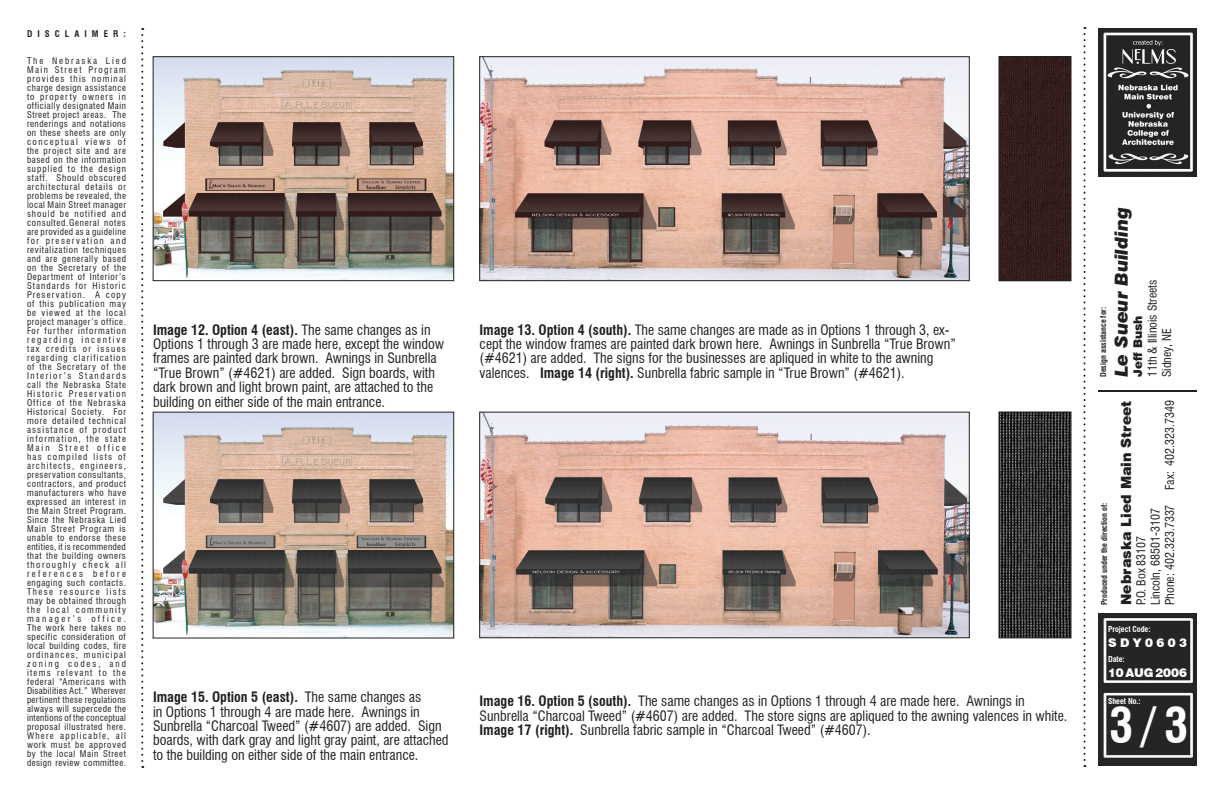
<style>
.page{position:relative;width:1224px;height:792px;background:#fff}
.page>*{position:absolute;margin:0;border:0;box-sizing:border-box;transform-origin:0 0}
.t1{font:700 condensed 48px "Swiss 721 BT";color:#fff}
.t2{font:italic 900 18px "Swiss 721 BT";color:#231f20}
.t3{font:condensed 14px/14.4px "Swiss 721 BT";color:#231f20}
.t4{font:900 14px "Swiss 721 BT";color:#231f20}
.t5{font:condensed 12px/14.4px "Swiss 721 BT";color:#231f20}
.t6{font:900 12px "Swiss 721 BT";color:#fff}
.t7{font:900 12px "Swiss 721 BT";color:#231f20}
.t8{font:900 12px "Swiss 721 BT";letter-spacing:.29em;color:#fff}
.t9{font:condensed 9px/9px "Swiss 721 BT";letter-spacing:.07em;color:#231f20;text-align:justify}
.t10{font:700 condensed 9px "Swiss 721 BT";letter-spacing:.565em;color:#231f20}
.t11{font:700 condensed 8px "Swiss 721 BT";color:#231f20}
.t12{font:700 condensed 8px "Swiss 721 BT";color:#fff}
.s1{font-weight:700}
</style>
<div class="page">
<img style="left:1098px;top:28px;width:99px;height:148px">
<svg style="left:1084px;top:27px;width:2px;height:740px"></svg>
<svg style="left:141px;top:28px;width:2px;height:740px"></svg>
<hr style="left:1098px;top:390px;width:99px;height:2px;background:#231f20">
<img style="left:1098px;top:613px;width:99px;height:153px">
<img style="left:1001px;top:414px;width:68px;height:222px">
<div style="left:999px;top:412px;width:72px;height:226px;border:1px solid #231f20"></div>
<img style="left:1001px;top:58px;width:68px;height:221px">
<div style="left:999px;top:56px;width:72px;height:225px;border:1px solid #231f20"></div>
<img style="left:155px;top:59px;width:297px;height:220px">
<div style="left:153px;top:57px;width:301px;height:224px;border:1px solid #231f20"></div>
<img style="left:482px;top:59px;width:485px;height:220px">
<div style="left:480px;top:57px;width:489px;height:224px;border:1px solid #231f20"></div>
<img style="left:155px;top:414px;width:297px;height:222px">
<img style="left:482px;top:414px;width:485px;height:222px">
<div style="left:480px;top:412px;width:489px;height:226px;border:1px solid #231f20"></div>
<p class="t10" style="left:27px;top:28px;width:101px">DISCLAIMER:</p>
<p class="t9" style="left:27px;top:56px;width:101px">The Nebraska Lied Main Street Program provides this nominal charge design assistance to property owners in officially designated Main Street project areas. The renderings and notations on these sheets are only conceptual views of the project site and are based on the information supplied to the design staff. Should obscured architectural details or problems be revealed, the local Main Street manager should be notified and consulted.General notes are provided as a guideline for preservation and revitalization techniques and are generally based on the Secretary of the Department of Interior’s Standards for Historic Preservation. A copy of this publication may be viewed at the local project manager’s office.<br>For further information regarding incentive tax credits or issues regarding clarification of the Secretary of the Interior’s Standards call the Nebraska State Historic Preservation Office of the Nebraska Historical Society. For more detailed technical assistance of product information, the state Main Street office has compiled lists of architects, engineers, preservation consultants, contractors, and product manufacturers who have expressed an interest in the Main Street Program.<br>Since the Nebraska Lied Main Street Program is unable to endorse these entities, it is recommended that the building owners thoroughly check all references before engaging such contacts.<br>These resource lists may be obtained through the local community manager’s office.<br>The work here takes no specific consideration of local building codes, fire ordinances, municipal zoning codes, and items relevant to the federal “Americans with Disabilities Act.” Wherever pertinent these regulations always will supercede the intentions of the conceptual proposal illustrated here.<br>Where applicable, all work must be approved by the local Main Street design review committee.</p>
<p class="t3" style="left:153px;top:322px;width:293px"><span class="s1">Image 12. Option 4 (east).</span> The same changes as in Options 1 through 3 are made here, except the window frames are painted dark brown. Awnings in Sunbrella “True Brown” (#4621) are added. Sign boards, with dark brown and light brown paint, are attached to the building on either side of the main entrance.</p>
<p class="t3" style="left:480px;top:322px;width:478px"><span class="s1">Image 13. Option 4 (south).</span> The same changes are made as in Options 1 through 3, ex&shy;cept the window frames are painted dark brown here. Awnings in Sunbrella “True Brown” (#4621) are added. The signs for the businesses are apliqued in white to the awning valences. <span class="s1">Image 14 (right).</span> Sunbrella fabric sample in “True Brown” (#4621).</p>
<h2 class="t2" style="left:1111px;top:377px;width:171px;rotate:-90deg">Le Sueur Building</h2>
<h3 class="t5" style="left:1145px;top:377px;width:99px;rotate:-90deg">11th &amp; Illinois Streets<br>Sidney, NE</h3>
<p class="t11" style="left:1099px;top:377px;width:72px;rotate:-90deg">Design assistance for:</p>
<h3 class="t7" style="left:1131px;top:377px;width:63px;rotate:-90deg">Jeff Bush</h3>
<p class="t11" style="left:1099px;top:605px;width:103px;rotate:-90deg">Produced under the direction of:</p>
<h3 class="t4" style="left:1118px;top:605px;width:206px;rotate:-90deg">Nebraska Lied Main Street</h3>
<h3 class="t5" style="left:1134px;top:605px;width:207px;rotate:-90deg">P.O. Box 83107<br>Lincoln, 68501-3107<br>Phone: 402.323.7337 Fax: 402.323.7349</h3>
<p class="t12" style="left:1108px;top:624px;width:44px">Project Code:</p>
<h3 class="t8" style="left:1108px;top:635px;width:80px">SDY0603</h3>
<p class="t12" style="left:1108px;top:654px;width:18px">Date:</p>
<h3 class="t6" style="left:1108px;top:665px;width:80px">10 AUG 2006</h3>
<p class="t12" style="left:1108px;top:696px;width:34px">Sheet No.:</p>
<p class="t3" style="left:153px;top:690px;width:297px"><span class="s1">Image 15. Option 5 (east).</span> The same changes as<br>in Options 1 through 4 are made here. Awnings in Sunbrella “Charcoal Tweed” (#4607) are added. Sign boards, with dark gray and light gray paint, are attached to the building on either side of the main entrance.</p>
<p class="t3" style="left:480px;top:694px;width:589px"><span class="s1">Image 16. Option 5 (south).</span> The same changes as in Options 1 through 4 are made here. Awnings in<br>Sunbrella “Charcoal Tweed” (#4607) are added. The store signs are apliqued to the awning valences in white.<br><span class="s1">Image 17 (right).</span> Sunbrella fabric sample in “Charcoal Tweed” (#4607).</p>
<h1 class="t1" style="left:1109px;top:697px;width:80px">3/3</h1>
</div>
